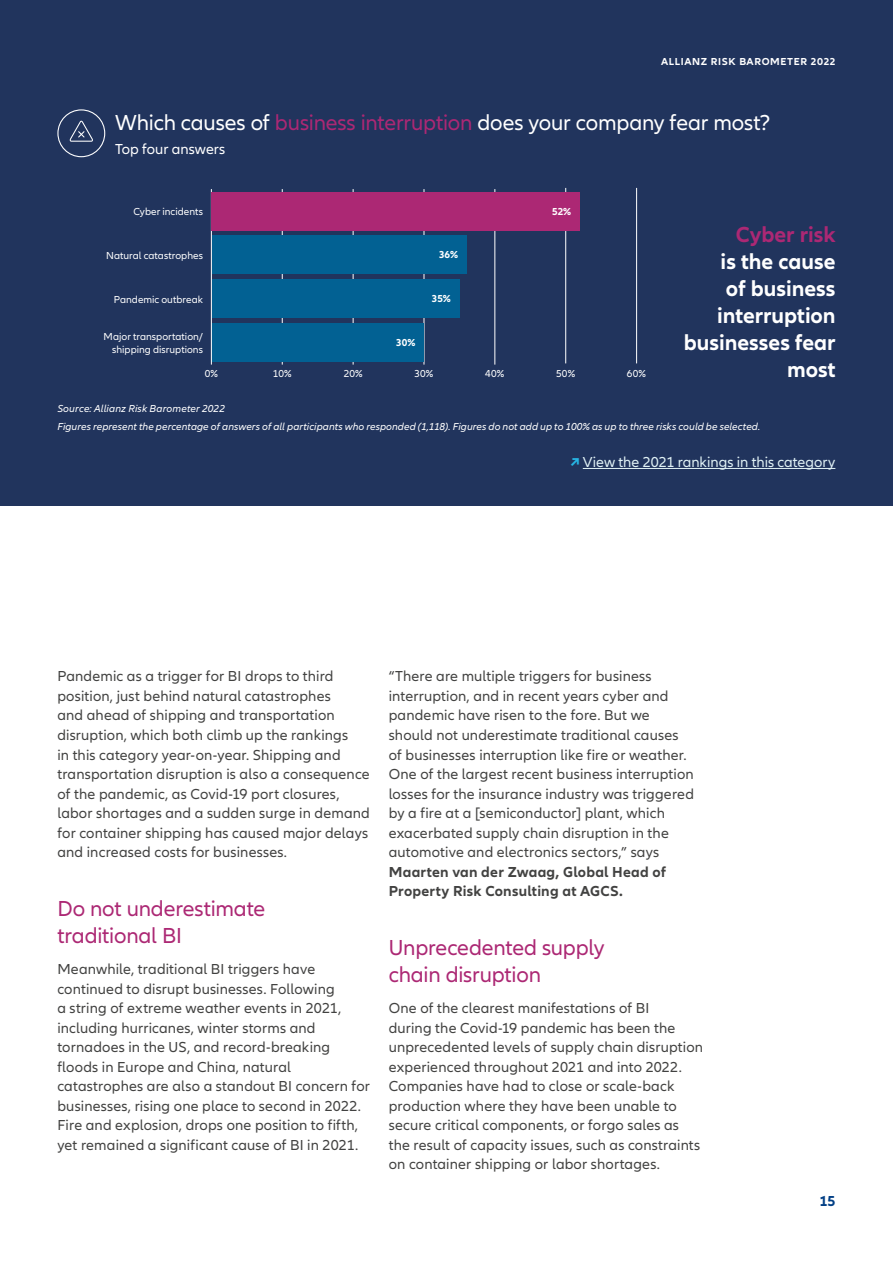
<style>
.page{position:relative;width:893px;height:1263px;background:#fff}
.page>*{position:absolute;margin:0;border:0;box-sizing:border-box;transform-origin:0 0}
.t1{font:22.5px/27px "Allianz Neo";letter-spacing:-.01em;color:#ac2874}
.t2{font:22.5px "Allianz Neo";letter-spacing:-.005em;color:#fff}
.t3{font:700 22.5px/27px "Allianz Neo";color:#fff;text-align:right}
.t4{font:700 22.5px "Allianz Neo";letter-spacing:-.005em;color:#ac2874}
.t5{font:15px/19.5px "Allianz Neo";letter-spacing:.01em;color:#424241}
.t6{font:700 15px/19.5px "Allianz Neo";letter-spacing:.015em;color:#424241}
.t7{font:15px "Allianz Neo";color:#e0f1f5}
.t8{font:15px "Allianz Neo";color:#fff}
.t9{font:700 15px "Allianz Neo";color:#023f85}
.t10{font:italic 10.5px/17.7px "Allianz Neo";letter-spacing:.005em;color:#fff}
.t11{font:10.5px/13.5px "Allianz Neo";letter-spacing:.005em;color:#fff;text-align:right}
.t12{font:700 10.5px "Allianz Neo";letter-spacing:.06em;color:#fff}
.s1{color:#ac2874}
.s2{font-weight:700;color:#27b5e4}
</style>
<div class="page">
<div style="left:0;top:0;width:893px;height:506px;background:#21345d"></div>
<hr style="left:565px;top:188px;width:1px;height:175px;background:#fff">
<svg style="left:70px;top:121px;width:23px;height:21px"></svg>
<div style="left:57px;top:109px;width:48px;height:48px;border:1px solid #fff;border-radius:50%"></div>
<hr style="left:282px;top:189px;width:1px;height:176px;background:#fff">
<hr style="left:353px;top:189px;width:1px;height:176px;background:#fff">
<hr style="left:424px;top:189px;width:1px;height:176px;background:#fff">
<hr style="left:495px;top:189px;width:1px;height:176px;background:#fff">
<div style="left:212px;top:236px;width:255px;height:38px;background:#026193"></div>
<div style="left:212px;top:280px;width:247px;height:38px;background:#026193"></div>
<div style="left:212px;top:323px;width:212px;height:39px;background:#026193"></div>
<hr style="left:211px;top:189px;width:1px;height:176px;background:#fff">
<div style="left:212px;top:192px;width:368px;height:38px;background:#ac2874"></div>
<hr style="left:636px;top:188px;width:1px;height:175px;background:#fff">
<hr style="left:583px;top:468px;width:252px;height:1px;background:#e0f1f5">
<p class="t12" style="left:661px;top:56px;width:176px">ALLIANZ RISK BAROMETER 2022</p>
<h1 class="t2" style="left:115px;top:110px;width:657px">Which causes of <span class="s1">business interruption</span> does your company fear most?</h1>
<p class="t8" style="left:115px;top:140px;width:112px">Top four answers</p>
<p class="t11" style="left:133px;top:205px;width:71px">Cyber incidents</p>
<p class="t11" style="left:106px;top:249px;width:98px">Natural catastrophes</p>
<p class="t11" style="left:114px;top:293px;width:91px">Pandemic outbreak</p>
<p class="t11" style="left:104px;top:330px;width:101px">Major transportation/ shipping disruptions</p>
<p class="t12" style="left:396px;top:337px;width:21px">30%</p>
<p class="t12" style="left:439px;top:249px;width:21px">36%</p>
<p class="t12" style="left:432px;top:293px;width:21px">35%</p>
<p class="t12" style="left:552px;top:205px;width:21px">52%</p>
<p class="t11" style="left:205px;top:367px;width:15px">0%</p>
<p class="t11" style="left:273px;top:367px;width:20px">10%</p>
<p class="t11" style="left:344px;top:367px;width:20px">20%</p>
<p class="t11" style="left:415px;top:367px;width:20px">30%</p>
<p class="t11" style="left:485px;top:367px;width:21px">40%</p>
<p class="t11" style="left:556px;top:367px;width:20px">50%</p>
<h1 class="t4" style="left:736px;top:221px;width:101px">Cyber risk</h1>
<h1 class="t3" style="left:684px;top:248px;width:153px">is the cause<br>of business interruption businesses fear</h1>
<p class="t11" style="left:627px;top:367px;width:21px">60%</p>
<h1 class="t3" style="left:787px;top:356px;width:50px">most</h1>
<p class="t10" style="left:57px;top:400px;width:704px">Source: Allianz Risk Barometer 2022<br>Figures represent the percentage of answers of all participants who responded (1,118). Figures do not add up to 100% as up to three risks could be selected.</p>
<p class="t7" style="left:570px;top:453px;width:266px"><span class="s2">↗</span> View the 2021 rankings in this category</p>
<p class="t5" style="left:57px;top:667px;width:314px">Pandemic as a trigger for BI drops to third position, just behind natural catastrophes<br>and ahead of shipping and transportation disruption, which both climb up the rankings<br>in this category year-on-year. Shipping and transportation disruption is also a consequence of the pandemic, as Covid-19 port closures, labor shortages and a sudden surge in demand for container shipping has caused major delays and increased costs for businesses.</p>
<h1 class="t1" style="left:57px;top:895px;width:210px">Do not underestimate traditional BI</h1>
<p class="t5" style="left:57px;top:960px;width:314px">Meanwhile, traditional BI triggers have continued to disrupt businesses. Following<br>a string of extreme weather events in 2021, including hurricanes, winter storms and tornadoes in the US, and record-breaking floods in Europe and China, natural catastrophes are also a standout BI concern for businesses, rising one place to second in 2022.<br>Fire and explosion, drops one position to fifth, yet remained a significant cause of BI in 2021.</p>
<p class="t5" style="left:389px;top:667px;width:307px">“There are multiple triggers for business interruption, and in recent years cyber and pandemic have risen to the fore. But we should not underestimate traditional causes of businesses interruption like fire or weather.<br>One of the largest recent business interruption losses for the insurance industry was triggered by a fire at a [semiconductor] plant, which exacerbated supply chain disruption in the automotive and electronics sectors,” says</p>
<p class="t6" style="left:389px;top:862px;width:279px">Maarten van der Zwaag, Global Head of<br>Property Risk Consulting at AGCS.</p>
<h1 class="t1" style="left:389px;top:934px;width:217px">Unprecedented supply chain disruption</h1>
<p class="t5" style="left:389px;top:999px;width:316px">One of the clearest manifestations of BI<br>during the Covid-19 pandemic has been the unprecedented levels of supply chain disruption experienced throughout 2021 and into 2022.<br>Companies have had to close or scale-back production where they have been unable to secure critical components, or forgo sales as the result of capacity issues, such as constraints on container shipping or labor shortages.</p>
<p class="t9" style="left:819px;top:1192px;width:18px">15</p>
</div>
